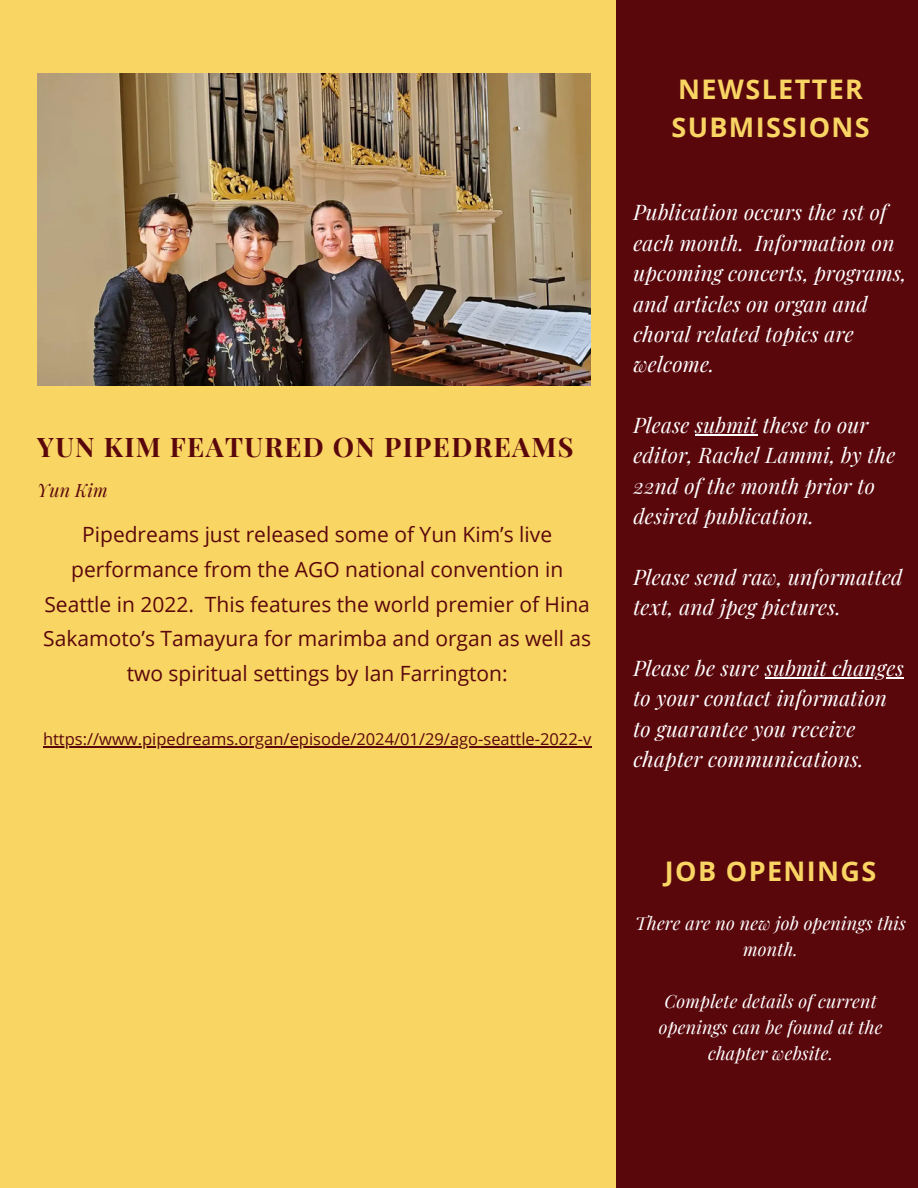
<style>
.page{position:relative;width:918px;height:1188px;background:#f9d563}
.page>*{position:absolute;margin:0;border:0;box-sizing:border-box;transform-origin:0 0}
.t1{font:700 27px/37.2px "Open Sans";letter-spacing:.05em;color:#f9d563}
.t2{font:700 27px "Playfair Display";letter-spacing:.05em;color:#5a070c}
.t3{font:italic 21px/30.3px "Playfair Display";letter-spacing:.01em;color:#fff}
.t4{font:21px/34.8px "Open Sans";color:#5a070c;text-align:center}
.t5{font:italic 18px/25.8px "Playfair Display";letter-spacing:.01em;color:#fff;text-align:center}
.t6{font:italic 18px "Playfair Display";letter-spacing:.01em;color:#5a070c}
.t7{font:16.5px "Open Sans";color:#5a070c}
</style>
<div class="page">
<div style="left:617px;top:0;width:301px;height:1188px;background:#5a070c"></div>
<img style="left:37px;top:74px;width:554px;height:311px">
<hr style="left:695px;top:434px;width:62px;height:1px;background:#fff">
<hr style="left:765px;top:677px;width:139px;height:1px;background:#fff">
<hr style="left:43px;top:747px;width:548px;height:1px;background:#5a070c">
<h2 class="t2" style="left:37px;top:428px;width:538px">YUN KIM FEATURED ON PIPEDREAMS</h2>
<p class="t6" style="left:37px;top:478px;width:72px">Yun Kim</p>
<h1 class="t4" style="left:43px;top:516px;width:549px">Pipedreams just released some of Yun Kim’s live performance from the AGO national convention in Seattle in 2022. This features the world premier of Hina Sakamoto’s Tamayura for marimba and organ as well as two spiritual settings by Ian Farrington:</h1>
<p class="t7" style="left:43px;top:728px;width:550px">https://www.pipedreams.organ/episode/2024/01/29/ago-seattle-2022-v</p>
<h1 class="t1" style="left:671px;top:70px;width:200px">NEWSLETTER<br>SUBMISSIONS</h1>
<h2 class="t3" style="left:633px;top:197px;width:275px">Publication occurs the 1st of each month. Information on upcoming concerts, programs, and articles on organ and choral related topics are welcome.</h2>
<h2 class="t3" style="left:633px;top:409px;width:264px">Please submit these to our editor, Rachel Lammi, by the<br>22nd of the month prior to desired publication.</h2>
<p class="t3" style="left:633px;top:561px;width:271px">Please send raw, unformatted text, and jpeg pictures.</p>
<p class="t3" style="left:633px;top:652px;width:272px">Please be sure submit changes</p>
<h1 class="t3" style="left:633px;top:683px;width:255px">to your contact information to guarantee you receive chapter communications.</h1>
<h2 class="t1" style="left:665px;top:852px;width:213px">JOB OPENINGS</h2>
<h2 class="t5" style="left:635px;top:910px;width:272px">There are no new job openings this month.</h2>
<h2 class="t5" style="left:659px;top:987px;width:225px">Complete details of current openings can be found at the chapter website.</h2>
</div>
